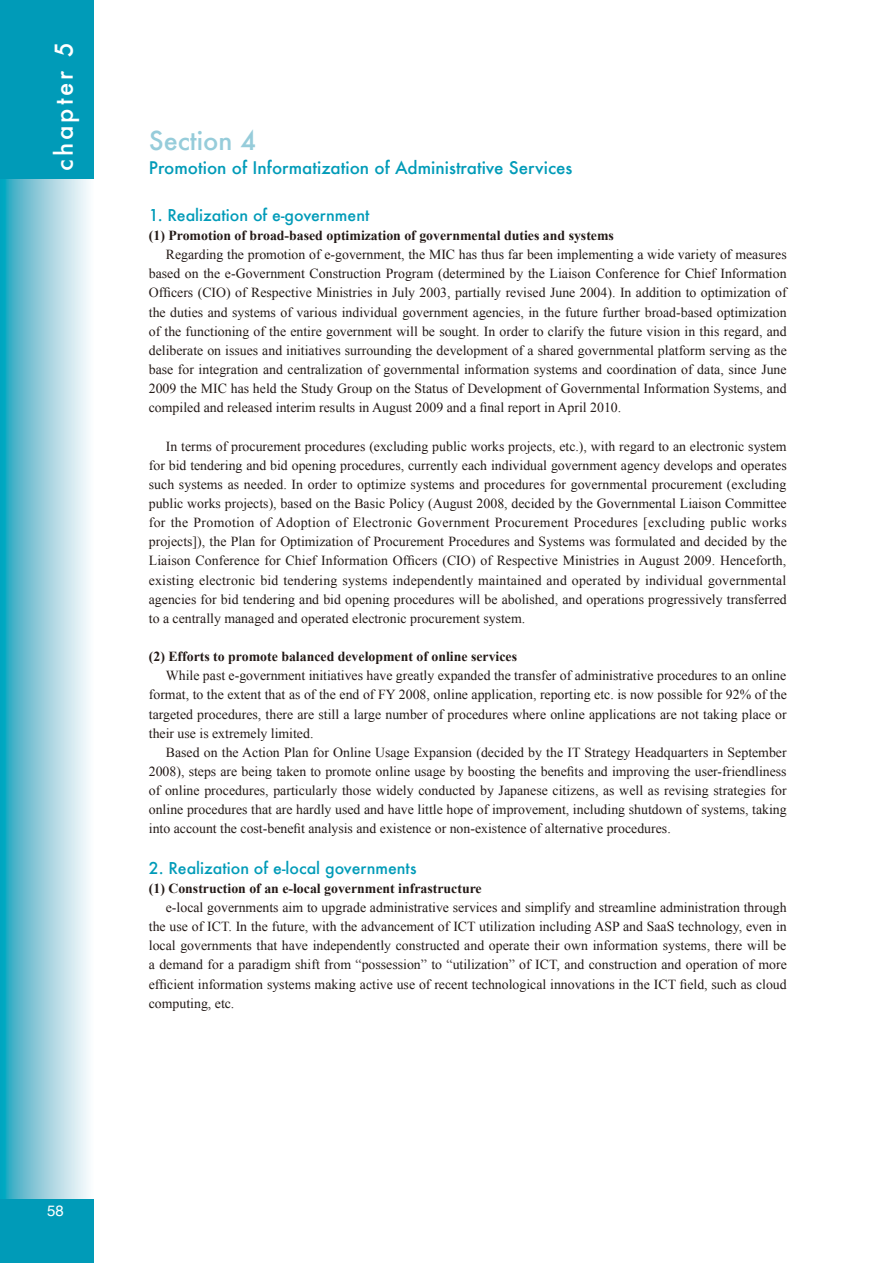
<style>
.page{position:relative;width:893px;height:1263px;background:#fff}
.page>*{position:absolute;margin:0;border:0;box-sizing:border-box;transform-origin:0 0}
.t1{font:500 25.5px "Futura";color:#96ccda}
.t2{font:500 24px "Futura";letter-spacing:.125em;color:#fff}
.t3{font:500 16.95px "Futura";color:#009bb8}
.t4{font:500 15.9px "Futura";color:#009bb8}
.t5{font:15px "Helvetica";color:#fff}
.t6{font:13.8px/19.2px "Times New Roman";color:#231916;text-align:justify}
.t7{font:700 13.8px "Times New Roman";color:#231916}
</style>
<div class="page">
<svg style="left:0;top:179px;width:89px;height:1020px;background:#92cfdd"></svg>
<div style="left:0;top:1199px;width:94px;height:64px;background:#009bb8"></div>
<div style="left:0;top:0;width:94px;height:179px;background:#009bb8"></div>
<h2 class="t2" style="left:47px;top:171px;width:130px;rotate:-90deg">chapter 5</h2>
<h1 class="t1" style="left:149px;top:123px;width:109px">Section 4</h1>
<p class="t3" style="left:149px;top:156px;width:425px">Promotion of Informatization of Administrative Services</p>
<p class="t4" style="left:149px;top:204px;width:222px">1. Realization of e-government</p>
<p class="t7" style="left:149px;top:226px;width:467px">(1) Promotion of broad-based optimization of governmental duties and systems</p>
<p class="t6" style="left:149px;top:245px;width:639px;text-indent:17px">Regarding the promotion of e-government, the MIC has thus far been implementing a wide variety of measures based on the e-Government Construction Program (determined by the Liaison Conference for Chief Information Officers (CIO) of Respective Ministries in July 2003, partially revised June 2004). In addition to optimization of the duties and systems of various individual government agencies, in the future further broad-based optimization of the functioning of the entire government will be sought. In order to clarify the future vision in this regard, and deliberate on issues and initiatives surrounding the development of a shared governmental platform serving as the base for integration and centralization of governmental information systems and coordination of data, since June 2009 the MIC has held the Study Group on the Status of Development of Governmental Information Systems, and compiled and released interim results in August 2009 and a final report in April 2010.</p>
<p class="t6" style="left:149px;top:436px;width:639px;text-indent:17px">In terms of procurement procedures (excluding public works projects, etc.), with regard to an electronic system for bid tendering and bid opening procedures, currently each individual government agency develops and operates such systems as needed. In order to optimize systems and procedures for governmental procurement (excluding public works projects), based on the Basic Policy (August 2008, decided by the Governmental Liaison Committee for the Promotion of Adoption of Electronic Government Procurement Procedures [excluding public works projects]), the Plan for Optimization of Procurement Procedures and Systems was formulated and decided by the Liaison Conference for Chief Information Officers (CIO) of Respective Ministries in August 2009. Henceforth, existing electronic bid tendering systems independently maintained and operated by individual governmental agencies for bid tendering and bid opening procedures will be abolished, and operations progressively transferred to a centrally managed and operated electronic procurement system.</p>
<p class="t7" style="left:149px;top:647px;width:370px">(2) Efforts to promote balanced development of online services</p>
<p class="t6" style="left:149px;top:666px;width:639px;text-indent:17px">While past e-government initiatives have greatly expanded the transfer of administrative procedures to an online format, to the extent that as of the end of FY 2008, online application, reporting etc. is now possible for 92% of the targeted procedures, there are still a large number of procedures where online applications are not taking place or their use is extremely limited.</p>
<p class="t6" style="left:149px;top:742px;width:639px;text-indent:17px">Based on the Action Plan for Online Usage Expansion (decided by the IT Strategy Headquarters in September 2008), steps are being taken to promote online usage by boosting the benefits and improving the user-friendliness of online procedures, particularly those widely conducted by Japanese citizens, as well as revising strategies for online procedures that are hardly used and have little hope of improvement, including shutdown of systems, taking into account the cost-benefit analysis and existence or non-existence of alternative procedures.</p>
<p class="t4" style="left:149px;top:857px;width:269px">2. Realization of e-local governments</p>
<p class="t7" style="left:149px;top:879px;width:334px">(1) Construction of an e-local government infrastructure</p>
<p class="t6" style="left:149px;top:897px;width:639px;text-indent:17px">e-local governments aim to upgrade administrative services and simplify and streamline administration through the use of ICT. In the future, with the advancement of ICT utilization including ASP and SaaS technology, even in local governments that have independently constructed and operate their own information systems, there will be a demand for a paradigm shift from “possession” to “utilization” of ICT, and construction and operation of more efficient information systems making active use of recent technological innovations in the ICT field, such as cloud computing, etc.</p>
<p class="t5" style="left:47px;top:1199px;width:18px">58</p>
</div>
